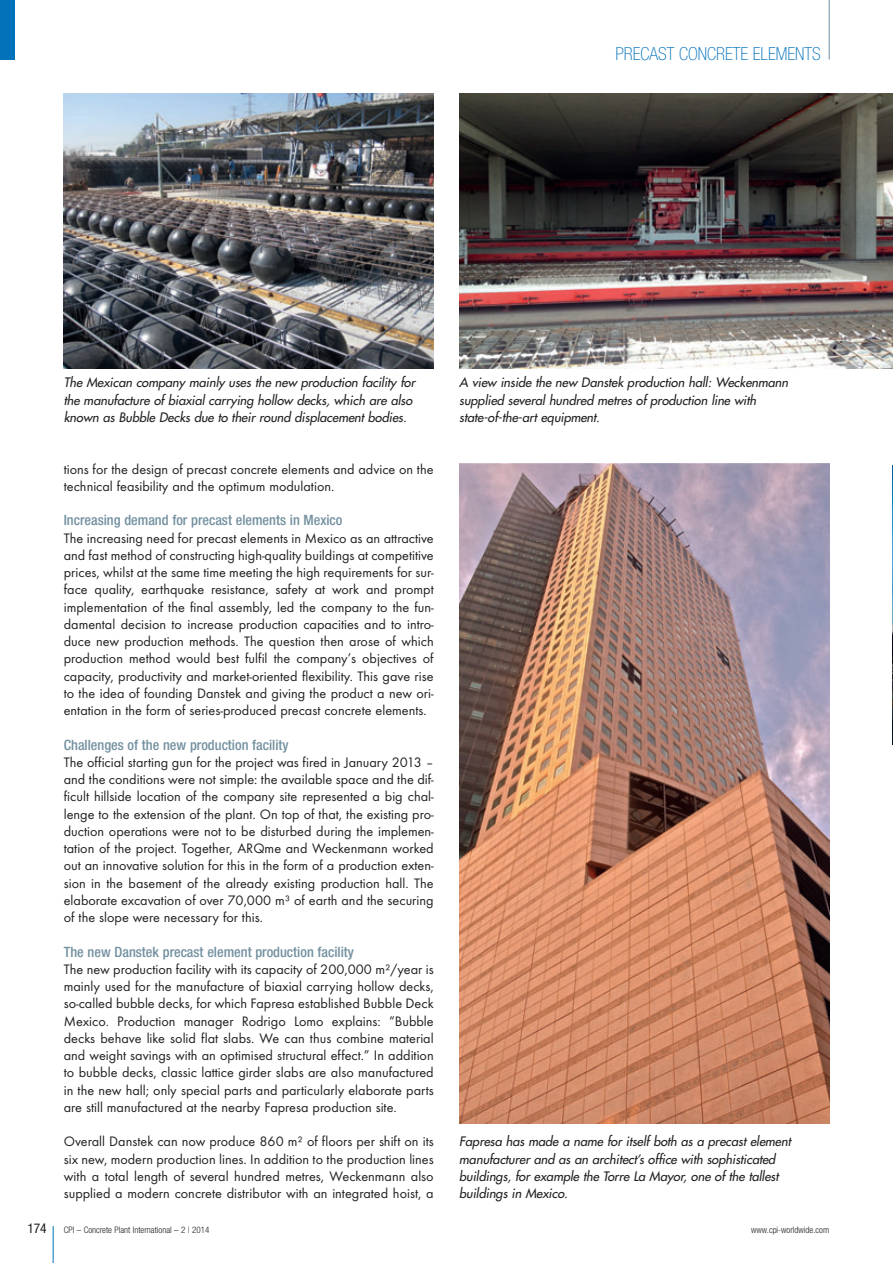
<style>
.page{position:relative;width:893px;height:1263px;background:#fff}
.page>*{position:absolute;margin:0;border:0;box-sizing:border-box;transform-origin:0 0}
.t1{font:100 condensed 18px "Helvetica Neue";color:#0372bb}
.t2{font:14.25px/17.2px "Futura T";color:#231f20;text-align:justify}
.t3{font:500 condensed 14.25px "Helvetica Neue";color:#73909f}
.t4{font:condensed 13.5px "Helvetica Neue";color:#231f20}
.t5{font:italic 12.75px/17.2px "Futura";letter-spacing:-.005em;color:#231f20}
.t6{font:300 condensed 9px "Helvetica Neue";color:#231f20}
</style>
<div class="page">
<hr style="left:53px;top:1226px;width:1px;height:37px;background:#0372bb">
<hr style="left:829px;top:0;width:1px;height:60px;background:#73909f">
<div style="left:0;top:0;width:15px;height:60px;background:#0372bb"></div>
<img style="left:64px;top:94px;width:370px;height:274px">
<img style="left:459px;top:463px;width:370px;height:660px">
<img style="left:459px;top:94px;width:434px;height:274px">
<img style="left:892px;top:466px;width:1px;height:279px">
<p class="t1" style="left:615px;top:47px;width:207px">PRECAST CONCRETE ELEMENTS</p>
<p class="t5" style="left:64px;top:375px;width:355px">The Mexican company mainly uses the new production facility for the manufacture of biaxial carrying hollow decks, which are also known as Bubble Decks due to their round displacement bodies.</p>
<p class="t2" style="left:64px;top:461px;width:371px">tions for the design of precast concrete elements and advice on the technical feasibility and the optimum modulation.</p>
<p class="t3" style="left:64px;top:515px;width:280px">Increasing demand for precast elements in Mexico</p>
<p class="t2" style="left:64px;top:530px;width:372px">The increasing need for precast elements in Mexico as an attractive and fast method of constructing high-quality buildings at competitive prices, whilst at the same time meeting the high requirements for sur&shy;face quality, earthquake resistance, safety at work and prompt implementation of the final assembly, led the company to the fun&shy;damental decision to increase production capacities and to intro&shy;duce new production methods. The question then arose of which production method would best fulfil the company’s objectives of capacity, productivity and market-oriented flexibility. This gave rise to the idea of founding Danstek and giving the product a new ori&shy;entation in the form of series-produced precast concrete elements.</p>
<p class="t3" style="left:64px;top:739px;width:226px">Challenges of the new production facility</p>
<p class="t2" style="left:64px;top:755px;width:372px">The official starting gun for the project was fired in January 2013 – and the conditions were not simple: the available space and the dif&shy;ficult hillside location of the company site represented a big chal&shy;lenge to the extension of the plant. On top of that, the existing pro&shy;duction operations were not to be disturbed during the implemen&shy;tation of the project. Together, ARQme and Weckenmann worked out an innovative solution for this in the form of a production exten&shy;sion in the basement of the already existing production hall. The elaborate excavation of over 70,000 m³ of earth and the securing of the slope were necessary for this.</p>
<p class="t3" style="left:64px;top:946px;width:292px">The new Danstek precast element production facility</p>
<p class="t2" style="left:64px;top:962px;width:371px">The new production facility with its capacity of 200,000 m²/year is mainly used for the manufacture of biaxial carrying hollow decks, so-called bubble decks, for which Fapresa established Bubble Deck Mexico. Production manager Rodrigo Lomo explains: “Bubble decks behave like solid flat slabs. We can thus combine material and weight savings with an optimised structural effect.” In addition to bubble decks, classic lattice girder slabs are also manufactured in the new hall; only special parts and particularly elaborate parts are still manufactured at the nearby Fapresa production site.</p>
<p class="t2" style="left:64px;top:1134px;width:371px">Overall Danstek can now produce 860 m² of floors per shift on its six new, modern production lines. In addition to the production lines with a total length of several hundred metres, Weckenmann also supplied a modern concrete distributor with an integrated hoist, a</p>
<p class="t5" style="left:459px;top:375px;width:333px">A view inside the new Danstek production hall: Weckenmann supplied several hundred metres of production line with state-of-the-art equipment.</p>
<p class="t5" style="left:459px;top:1134px;width:335px">Fapresa has made a name for itself both as a precast element manufacturer and as an architect’s office with sophisticated buildings, for example the Torre La Mayor, one of the tallest buildings in Mexico.</p>
<p class="t4" style="left:28px;top:1223px;width:21px">174</p>
<p class="t6" style="left:64px;top:1226px;width:147px">CPI – Concrete Plant International – 2 | 2014</p>
<p class="t6" style="left:751px;top:1226px;width:79px">www.cpi-worldwide.com</p>
</div>
